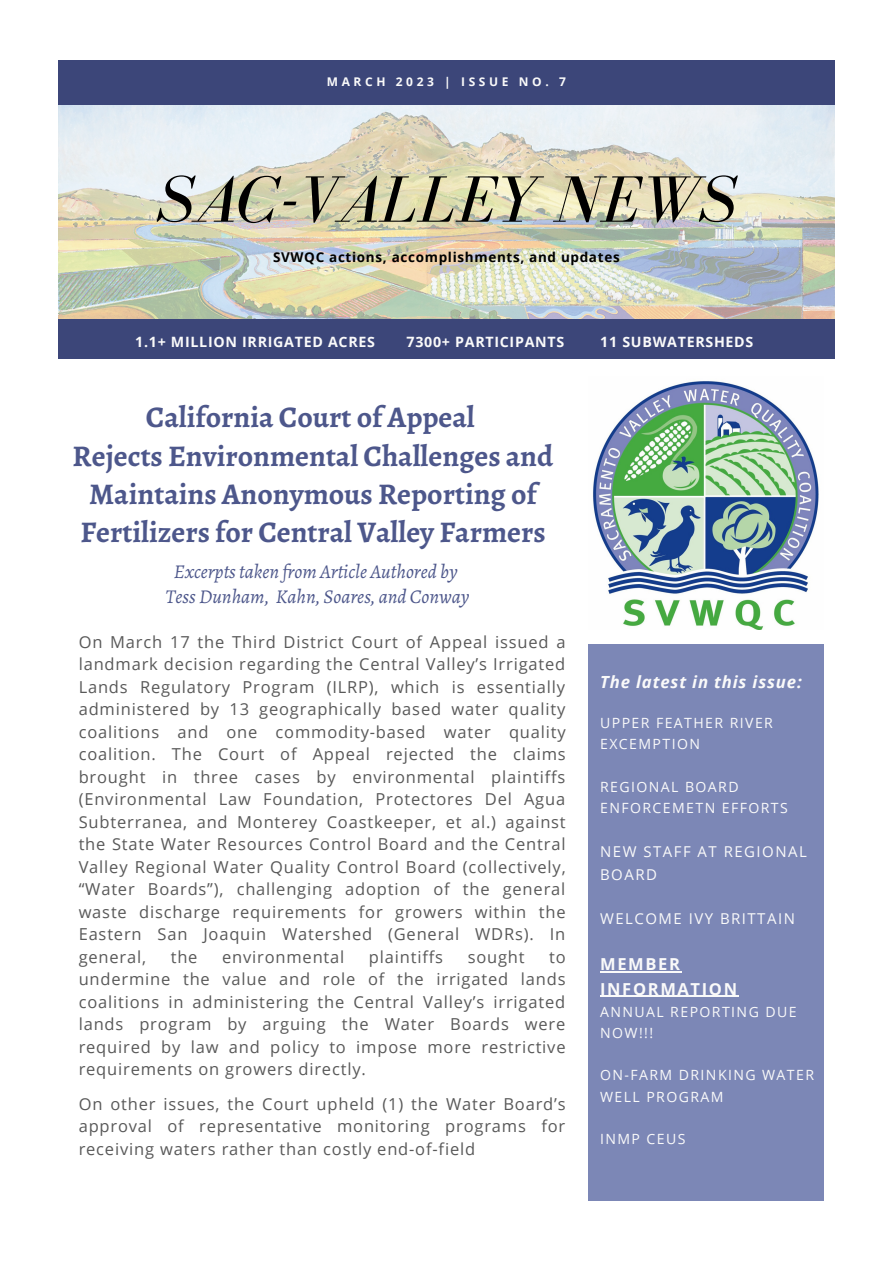
<style>
.page{position:relative;width:893px;height:1264px;background:#fff}
.page>*{position:absolute;margin:0;border:0;box-sizing:border-box;transform-origin:0 0}
.t1{font:italic 67.5px "Bodoni FLF";color:#000}
.t2{font:700 30px/38.2px "Alegreya";color:#4d578b;text-align:center}
.t3{font:italic 19.5px/24.8px "Alegreya";color:#4d578b;text-align:center}
.t4{font:italic 700 16.8px "Open Sans";letter-spacing:.05em;color:#fafafa}
.t5{font:16.5px/22.5px "Open Sans";letter-spacing:.05em;color:#595959;text-align:justify}
.t6{font:700 16.5px/24.6px "Open Sans";letter-spacing:.1em;color:#fafafa}
.t7{font:15px/22.4px "Open Sans";letter-spacing:.1em;color:#fafafa}
.t8{font:700 14.25px "Open Sans";letter-spacing:.05em;color:#fafafa}
.t9{font:14.1px/21.1px "Open Sans";letter-spacing:.1em;color:#fafafa}
.t10{font:700 13.5px "Open Sans";letter-spacing:.05em;color:#000}
.t11{font:700 12px "Open Sans";letter-spacing:.3em;color:#fafafa}
</style>
<div class="page">
<img style="left:58px;top:105px;width:776px;height:214px">
<div style="left:58px;top:60px;width:776px;height:45px;background:#3c4679"></div>
<div style="left:588px;top:644px;width:235px;height:556px;background:#7c87b6"></div>
<div style="left:58px;top:319px;width:776px;height:40px;background:#3c4679"></div>
<img style="left:593px;top:381px;width:226px;height:248px">
<hr style="left:600px;top:971px;width:81px;height:1px;background:#fafafa">
<hr style="left:600px;top:995px;width:138px;height:2px;background:#fafafa">
<p class="t11" style="left:327px;top:73px;width:240px">MARCH 2023 | ISSUE NO. 7</p>
<h1 class="t1" style="left:156px;top:163px;width:581px">SAC-VALLEY NEWS</h1>
<p class="t10" style="left:273px;top:248px;width:348px">SVWQC actions, accomplishments, and updates</p>
<p class="t8" style="left:135px;top:332px;width:241px">1.1+ MILLION IRRIGATED ACRES</p>
<p class="t8" style="left:406px;top:332px;width:159px">7300+ PARTICIPANTS</p>
<p class="t8" style="left:600px;top:332px;width:154px">11 SUBWATERSHEDS</p>
<h2 class="t2" style="left:73px;top:398px;width:482px">California Court of Appeal<br>Rejects Environmental Challenges and Maintains Anonymous Reporting of Fertilizers for Central Valley Farmers</h2>
<p class="t3" style="left:165px;top:559px;width:305px">Excerpts taken from Article Authored by<br>Tess Dunham, Kahn, Soares, and Conway</p>
<p class="t5" style="left:79px;top:630px;width:488px">On March 17 the Third District Court of Appeal issued a landmark decision regarding the Central Valley’s Irrigated Lands Regulatory Program (ILRP), which is essentially administered by 13 geographically based water quality coalitions and one commodity-based water quality coalition. The Court of Appeal rejected the claims brought in three cases by environmental plaintiffs (Environmental Law Foundation, Protectores Del Agua Subterranea, and Monterey Coastkeeper, et al.) against the State Water Resources Control Board and the Central Valley Regional Water Quality Control Board (collectively, “Water Boards”), challenging adoption of the general waste discharge requirements for growers within the Eastern San Joaquin Watershed (General WDRs). In general,</p>
<p class="t5" style="left:171px;top:944px;width:28px">the</p>
<p class="t5" style="left:222px;top:944px;width:124px">environmental</p>
<p class="t5" style="left:369px;top:944px;width:76px">plaintiffs</p>
<p class="t5" style="left:467px;top:944px;width:58px">sought</p>
<p class="t5" style="left:79px;top:944px;width:488px;text-indent:470px">to undermine the value and role of the irrigated lands coalitions in administering the Central Valley’s irrigated lands program by arguing the Water Boards were required by law and policy to impose more restrictive requirements on growers directly.</p>
<p class="t5" style="left:79px;top:1091px;width:488px">On other issues, the Court upheld (1) the Water Board’s approval of representative monitoring programs for receiving waters rather than costly end-of-field</p>
<p class="t4" style="left:600px;top:670px;width:203px">The latest in this issue:</p>
<p class="t9" style="left:600px;top:712px;width:174px">UPPER FEATHER RIVER<br>EXCEMPTION</p>
<p class="t9" style="left:600px;top:775px;width:189px">REGIONAL BOARD<br>ENFORCEMETN EFFORTS</p>
<p class="t7" style="left:600px;top:840px;width:208px">NEW STAFF AT REGIONAL<br>BOARD</p>
<p class="t7" style="left:600px;top:907px;width:196px">WELCOME IVY BRITTAIN</p>
<p class="t6" style="left:600px;top:951px;width:138px">MEMBER<br>INFORMATION</p>
<p class="t9" style="left:600px;top:1000px;width:198px">ANNUAL REPORTING DUE<br>NOW!!!</p>
<p class="t9" style="left:600px;top:1064px;width:215px">ON-FARM DRINKING WATER<br>WELL PROGRAM</p>
<p class="t9" style="left:600px;top:1127px;width:87px">INMP CEUS</p>
</div>
